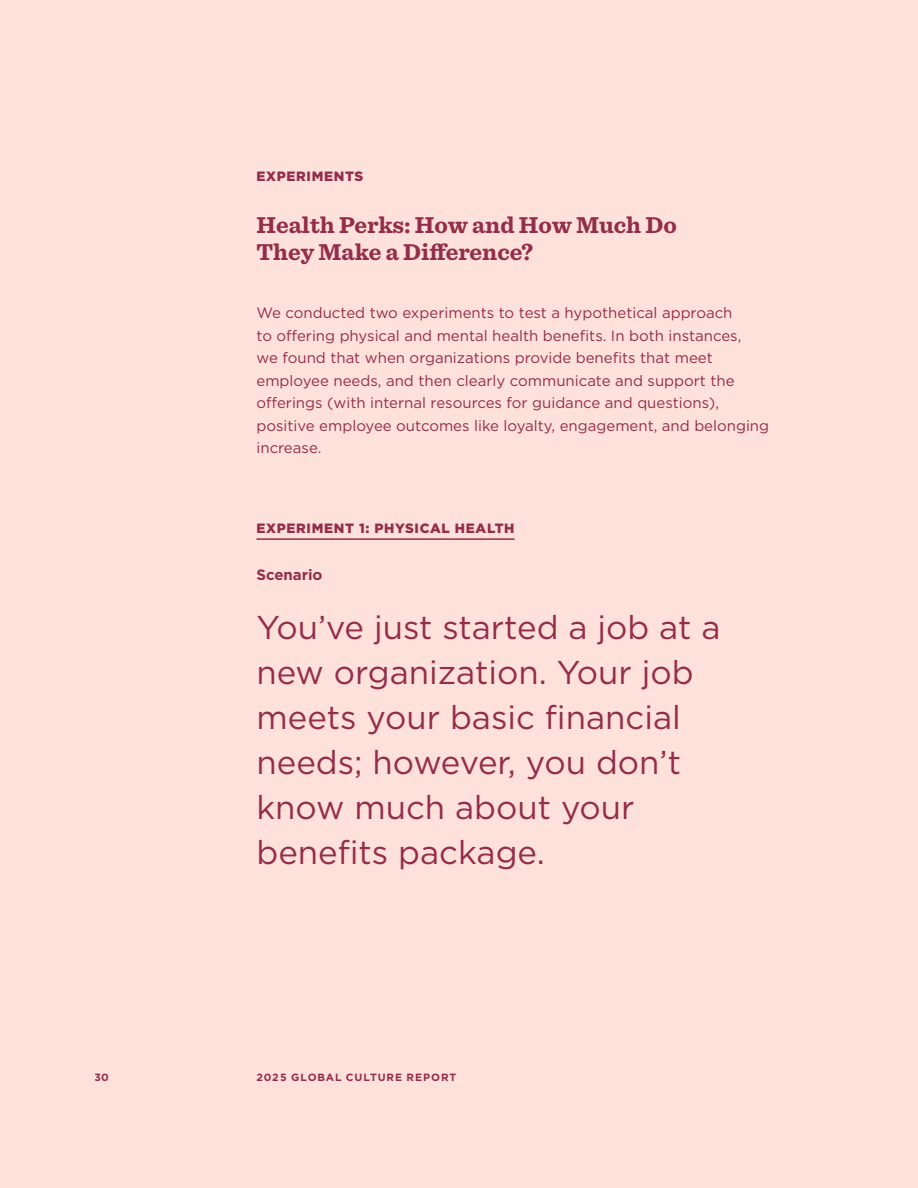
<style>
.page{position:relative;width:918px;height:1188px;background:#ffe1db}
.page>*{position:absolute;margin:0;border:0;box-sizing:border-box;transform-origin:0 0}
.t1{font:33px/45px "Gotham";color:#942d4a}
.t2{font:700 24px/27px "Sentinel";color:#942d4a}
.t3{font:15px/22.5px "Gotham";color:#942d4a}
.t4{font:700 15px "Gotham";color:#942d4a}
.t5{font:900 13.5px "Gotham";letter-spacing:.05em;color:#942d4a}
.t6{font:700 10.5px "Gotham";letter-spacing:.085em;color:#942d4a}
</style>
<div class="page">
<hr style="left:256px;top:538px;width:259px;height:2px;background:#942d4a">
<p class="t5" style="left:256px;top:167px;width:108px">EXPERIMENTS</p>
<h2 class="t2" style="left:256px;top:210px;width:422px">Health Perks: How and How Much Do<br>They Make a Difference?</h2>
<p class="t3" style="left:256px;top:301px;width:514px">We conducted two experiments to test a hypothetical approach<br>to offering physical and mental health benefits. In both instances,<br>we found that when organizations provide benefits that meet employee needs, and then clearly communicate and support the offerings (with internal resources for guidance and questions), positive employee outcomes like loyalty, engagement, and belonging increase.</p>
<p class="t5" style="left:256px;top:519px;width:260px">EXPERIMENT 1: PHYSICAL HEALTH</p>
<p class="t4" style="left:257px;top:565px;width:68px">Scenario</p>
<h1 class="t1" style="left:256px;top:604px;width:466px">You’ve just started a job at a new organization. Your job meets your basic financial needs; however, you don’t know much about your benefits package.</h1>
<p class="t6" style="left:94px;top:1071px;width:16px">30</p>
<p class="t6" style="left:257px;top:1071px;width:201px">2025 GLOBAL CULTURE REPORT</p>
</div>
